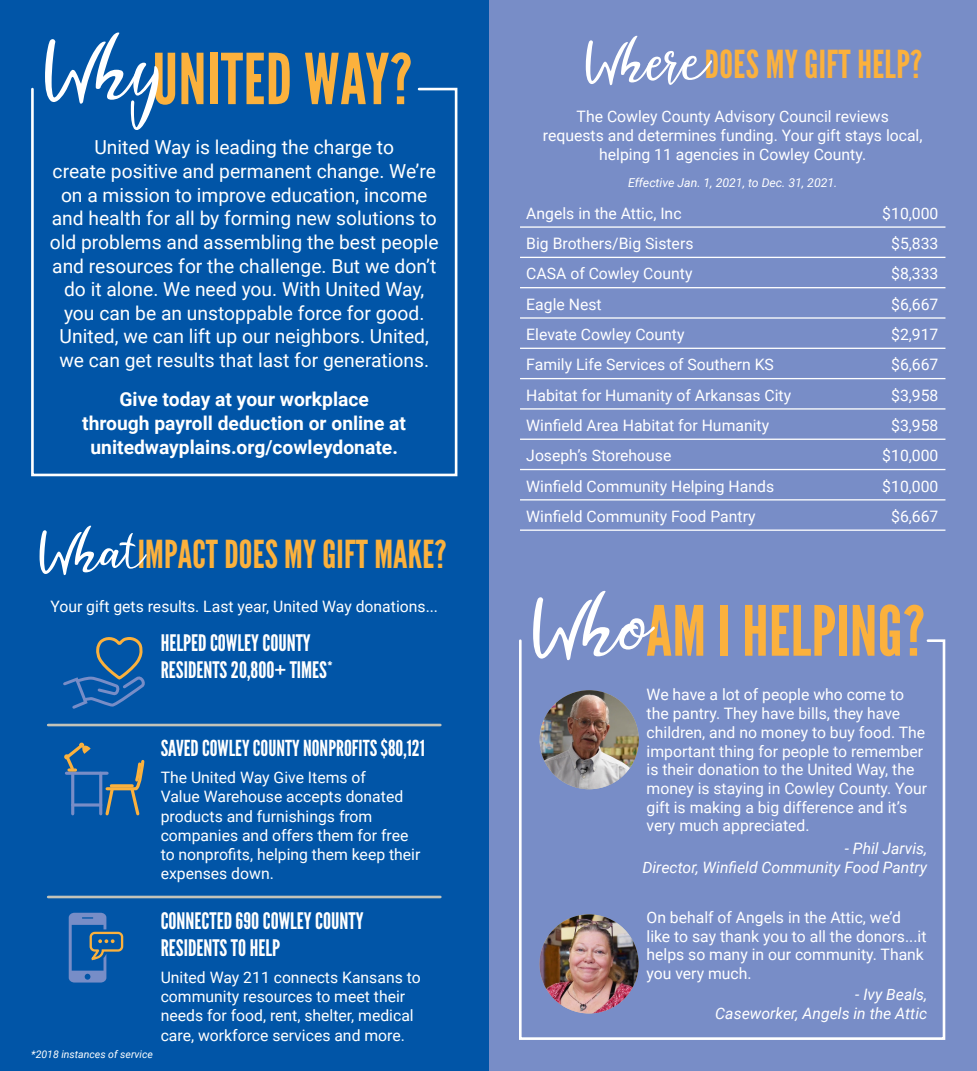
<style>
.page{position:relative;width:977px;height:1071px;background:#fff}
.page>*{position:absolute;margin:0;border:0;box-sizing:border-box;transform-origin:0 0}
.t1{font:70px "League Gothic";letter-spacing:.01em;color:#fbb13d}
.t2{font:69.12px "League Gothic";letter-spacing:.005em;color:#fbb13d}
.t3{font:38.5px "League Gothic";letter-spacing:.005em;color:#fbb13d}
.t4{font:22.75px/26.2px "League Gothic";color:#fff}
.t5{font:22.05px "League Gothic";color:#fff}
.t6{font:19.25px/23.6px "Roboto";color:#fff;text-align:center}
.t7{font:700 19.25px/23.6px "Roboto";color:#fff;text-align:center}
.t8{font:15.75px/19.2px "Roboto";color:#fff}
.t9{font:italic 15.75px/18.7px "Roboto";color:#fff;text-align:right}
.t10{font:italic 12.25px "Roboto";color:#fff}
.t11{font:italic 10.5px "Roboto";color:#fff}
.s1{font-family:"Visually";font-size:80.67px;color:#fff}
</style>
<div class="page">
<div style="left:486px;top:0;width:490px;height:1071px;background:#788dc7"></div>
<div style="left:0;top:0;width:488px;height:1071px;background:#0155a7"></div>
<hr style="left:520px;top:226px;width:425px;height:2px;background:#fff">
<hr style="left:520px;top:257px;width:425px;height:1px;background:#fff">
<hr style="left:520px;top:287px;width:425px;height:1px;background:#fff">
<hr style="left:520px;top:317px;width:425px;height:2px;background:#fff">
<hr style="left:520px;top:348px;width:425px;height:1px;background:#fff">
<hr style="left:520px;top:378px;width:425px;height:1px;background:#fff">
<hr style="left:520px;top:408px;width:425px;height:2px;background:#fff">
<hr style="left:520px;top:439px;width:425px;height:1px;background:#fff">
<hr style="left:520px;top:469px;width:425px;height:1px;background:#fff">
<hr style="left:520px;top:499px;width:425px;height:2px;background:#fff">
<hr style="left:520px;top:530px;width:425px;height:1px;background:#fff">
<svg style="left:31px;top:87px;width:427px;height:390px"></svg>
<svg style="left:519px;top:639px;width:427px;height:401px"></svg>
<img style="left:539px;top:690px;width:99px;height:99px;border-radius:50px">
<img style="left:539px;top:914px;width:99px;height:99px;border-radius:50px">
<svg style="left:63px;top:637px;width:82px;height:72px"></svg>
<hr style="left:66px;top:772px;width:41px;height:3px;background:#788dc7">
<hr style="left:71px;top:773px;width:3px;height:41px;background:#788dc7">
<hr style="left:99px;top:773px;width:3px;height:41px;background:#788dc7">
<svg style="left:74px;top:803px;width:25px;height:4px"></svg>
<svg style="left:64px;top:743px;width:27px;height:30px"></svg>
<svg style="left:103px;top:760px;width:42px;height:56px"></svg>
<hr style="left:111px;top:784px;width:21px;height:3px;background:#fbb13d">
<svg style="left:69px;top:913px;width:55px;height:69px"></svg>
<hr style="left:48px;top:724px;width:392px;height:2px;background:#c3c3b9">
<hr style="left:48px;top:896px;width:392px;height:2px;background:#c3c3b9">
<svg style="left:585px;top:36px;width:127px;height:49px"></svg>
<svg style="left:40px;top:526px;width:107px;height:49px"></svg>
<svg style="left:533px;top:591px;width:121px;height:69px"></svg>
<h1 class="t1" style="left:40px;top:38px;width:373px"><span class="s1">Why</span>UNITED WAY?</h1>
<p class="t6" style="left:50px;top:135px;width:390px">United Way is leading the charge to<br>create positive and permanent change. We’re on a mission to improve education, income and health for all by forming new solutions to old problems and assembling the best people and resources for the challenge. But we don’t do it alone. We need you. With United Way, you can be an unstoppable force for good.<br>United, we can lift up our neighbors. United, we can get results that last for generations.</p>
<p class="t7" style="left:82px;top:387px;width:325px">Give today at your workplace<br>through payroll deduction or online at unitedwayplains.org/cowleydonate.</p>
<h3 class="t3" style="left:138px;top:531px;width:310px">IMPACT DOES MY GIFT MAKE?</h3>
<p class="t8" style="left:50px;top:597px;width:389px">Your gift gets results. Last year, United Way donations...</p>
<h3 class="t4" style="left:161px;top:630px;width:173px">HELPED COWLEY COUNTY<br>RESIDENTS 20,800+ TIMES<sup>*</sup></h3>
<p class="t11" style="left:31px;top:1047px;width:123px">*2018 instances of service</p>
<h3 class="t5" style="left:161px;top:735px;width:265px">SAVED COWLEY COUNTY NONPROFITS $80,121</h3>
<p class="t8" style="left:161px;top:767px;width:261px">The United Way Give Items of<br>Value Warehouse accepts donated products and furnishings from companies and offers them for free to nonprofits, helping them keep their expenses down.</p>
<h3 class="t4" style="left:161px;top:908px;width:204px">CONNECTED 690 COWLEY COUNTY<br>RESIDENTS TO HELP</h3>
<p class="t8" style="left:161px;top:967px;width:261px">United Way 211 connects Kansans to community resources to meet their needs for food, rent, shelter, medical care, workforce services and more.</p>
<h3 class="t3" style="left:705px;top:41px;width:219px">DOES MY GIFT HELP?</h3>
<p class="t8" style="left:543px;top:106px;width:381px;text-align:center">The Cowley County Advisory Council reviews<br>requests and determines funding. Your gift stays local, helping 11 agencies in Cowley County.</p>
<p class="t10" style="left:628px;top:174px;width:211px">Effective Jan. 1, 2021, to Dec. 31, 2021.</p>
<p class="t8" style="left:526px;top:203px;width:157px">Angels in the Attic, Inc</p>
<p class="t8" style="left:882px;top:203px;width:58px">$10,000</p>
<p class="t8" style="left:526px;top:233px;width:169px">Big Brothers/Big Sisters</p>
<p class="t8" style="left:891px;top:233px;width:49px">$5,833</p>
<p class="t8" style="left:526px;top:264px;width:168px">CASA of Cowley County</p>
<p class="t8" style="left:891px;top:264px;width:49px">$8,333</p>
<p class="t8" style="left:526px;top:294px;width:77px">Eagle Nest</p>
<p class="t8" style="left:891px;top:294px;width:49px">$6,667</p>
<p class="t8" style="left:526px;top:324px;width:160px">Elevate Cowley County</p>
<p class="t8" style="left:891px;top:324px;width:49px">$2,917</p>
<p class="t8" style="left:526px;top:355px;width:249px">Family Life Services of Southern KS</p>
<p class="t8" style="left:891px;top:355px;width:49px">$6,667</p>
<p class="t8" style="left:526px;top:385px;width:266px">Habitat for Humanity of Arkansas City</p>
<p class="t8" style="left:891px;top:385px;width:49px">$3,958</p>
<p class="t8" style="left:526px;top:415px;width:244px">Winfield Area Habitat for Humanity</p>
<p class="t8" style="left:891px;top:415px;width:49px">$3,958</p>
<p class="t8" style="left:526px;top:445px;width:146px">Joseph’s Storehouse</p>
<p class="t8" style="left:882px;top:445px;width:58px">$10,000</p>
<p class="t8" style="left:526px;top:476px;width:249px">Winfield Community Helping Hands</p>
<p class="t8" style="left:882px;top:476px;width:58px">$10,000</p>
<p class="t8" style="left:526px;top:506px;width:231px">Winfield Community Food Pantry</p>
<p class="t8" style="left:891px;top:506px;width:49px">$6,667</p>
<h2 class="t2" style="left:646px;top:590px;width:280px">AM I HELPING?</h2>
<p class="t8" style="left:646px;top:685px;width:282px;line-height:18.7px">We have a lot of people who come to the pantry. They have bills, they have children, and no money to buy food. The important thing for people to remember is their donation to the United Way, the money is staying in Cowley County. Your gift is making a big difference and it’s very much appreciated.</p>
<p class="t9" style="left:642px;top:838px;width:286px">- Phil Jarvis,<br>Director, Winfield Community Food Pantry</p>
<p class="t8" style="left:646px;top:907px;width:281px;line-height:18.7px">On behalf of Angels in the Attic, we’d like to say thank you to all the donors...it helps so many in our community. Thank you very much.</p>
<p class="t9" style="left:715px;top:985px;width:213px">- Ivy Beals,<br>Caseworker, Angels in the Attic</p>
</div>
